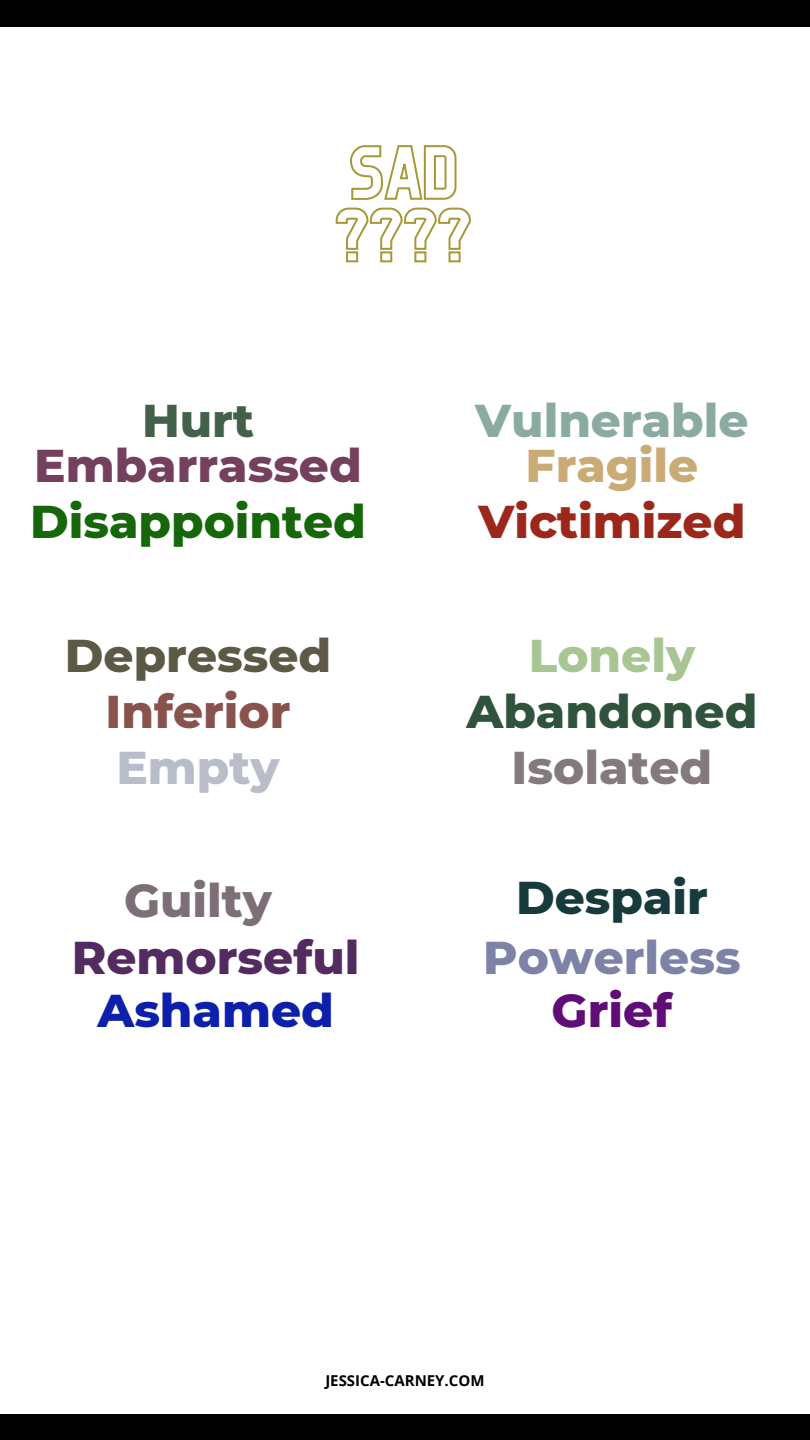
<style>
.page{position:relative;width:810px;height:1440px;background:#000}
.page>*{position:absolute;margin:0;border:0;box-sizing:border-box;transform-origin:0 0}
.t1{font:800 46.9px "Montserrat";color:#16670a}
.t2{font:800 46.9px "Montserrat";color:#75405d}
.t3{font:800 46.9px "Montserrat";color:#9c271b}
.t4{font:800 46.9px "Montserrat";color:#8aaaa2}
.t5{font:800 46.9px "Montserrat";color:#542b60}
.t6{font:800 46.9px "Montserrat";color:#5c5945}
.t7{font:800 46.9px "Montserrat";color:#30533e}
.t8{font:800 46.9px "Montserrat";color:#7d82a6}
.t9{font:800 46.9px "Montserrat";color:#89534d}
.t10{font:800 46.9px "Montserrat";color:#83797e}
.t11{font:800 46.9px "Montserrat";color:#cbab75}
.t12{font:800 46.9px "Montserrat";color:#0c20ab}
.t13{font:800 46.9px "Montserrat";color:#173a3c}
.t14{font:800 46.9px "Montserrat";color:#7d6f77}
.t15{font:800 46.9px "Montserrat";color:#a8c694}
.t16{font:800 46.9px "Montserrat";color:#b9bdc9}
.t17{font:800 46.9px "Montserrat";color:#5f0d77}
.t18{font:800 46.9px "Montserrat";color:#42604a}
.t19{font:700 15px "Open Sans";color:#000}
</style>
<div class="page">
<div style="left:0;top:27px;width:810px;height:1387px;background:#fff"></div>
<svg style="left:335px;top:145px;width:136px;height:118px"></svg>
<p class="t18" style="left:142px;top:392px;width:113px">Hurt</p>
<p class="t2" style="left:34px;top:436px;width:329px">Embarrassed</p>
<p class="t1" style="left:30px;top:493px;width:337px">Disappointed</p>
<p class="t6" style="left:65px;top:626px;width:268px">Depressed</p>
<p class="t9" style="left:105px;top:682px;width:187px">Inferior</p>
<p class="t16" style="left:116px;top:739px;width:165px">Empty</p>
<p class="t14" style="left:124px;top:872px;width:149px">Guilty</p>
<p class="t5" style="left:72px;top:928px;width:289px">Remorseful</p>
<p class="t12" style="left:98px;top:982px;width:238px">Ashamed</p>
<p class="t4" style="left:475px;top:392px;width:275px">Vulnerable</p>
<p class="t11" style="left:526px;top:436px;width:174px">Fragile</p>
<p class="t3" style="left:478px;top:493px;width:268px">Victimized</p>
<p class="t15" style="left:529px;top:626px;width:168px">Lonely</p>
<p class="t7" style="left:467px;top:682px;width:292px">Abandoned</p>
<p class="t10" style="left:512px;top:739px;width:202px">Isolated</p>
<p class="t13" style="left:516px;top:869px;width:193px">Despair</p>
<p class="t8" style="left:483px;top:928px;width:259px">Powerless</p>
<p class="t17" style="left:552px;top:982px;width:122px">Grief</p>
<p class="t19" style="left:325px;top:1370px;width:161px">JESSICA-CARNEY.COM</p>
</div>
